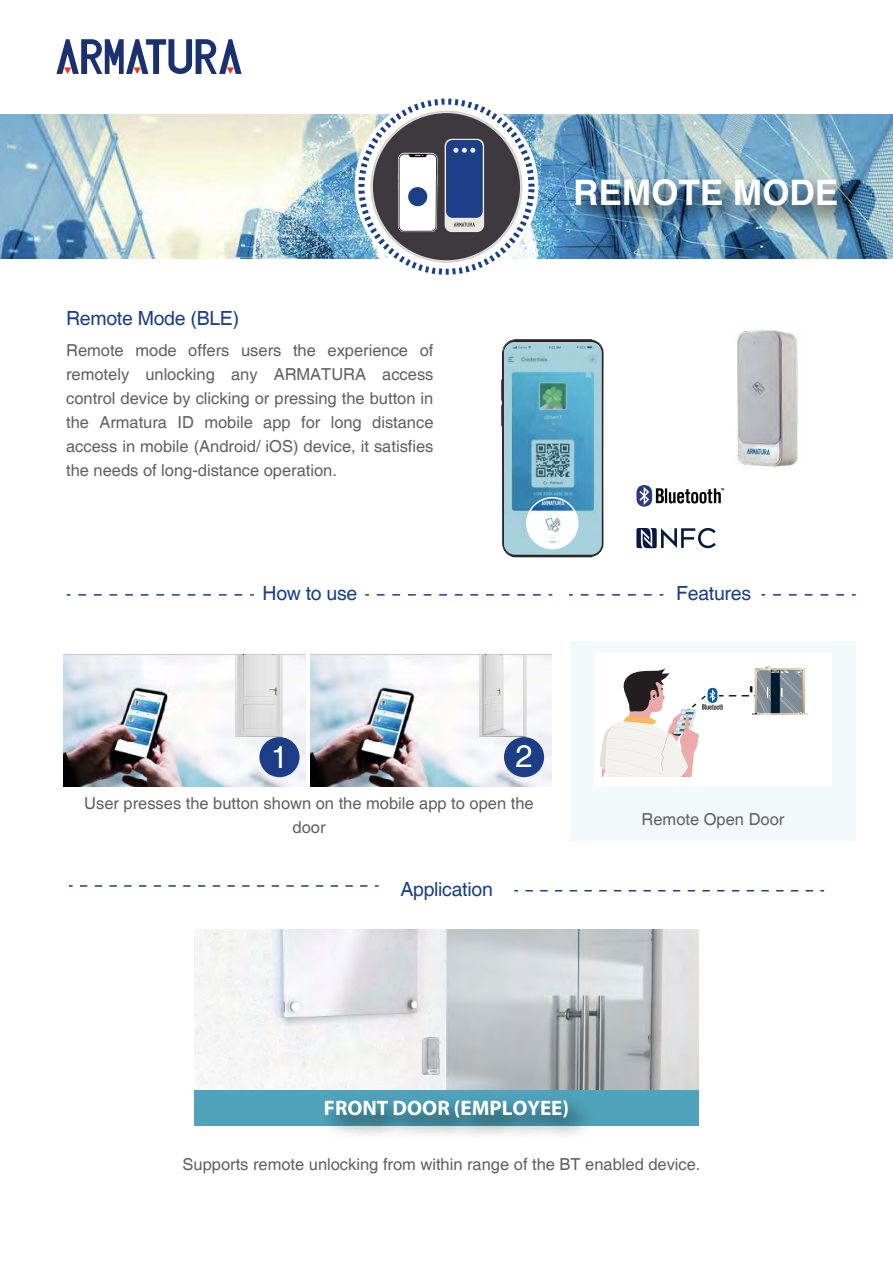
<style>
.page{position:relative;width:893px;height:1263px;background:#fff}
.page>*{position:absolute;margin:0;border:0;box-sizing:border-box;transform-origin:0 0}
.t1{font:700 35.1px "Helvetica";color:#fff}
.t2{font:31.2px "Helvetica";color:#fff}
.t3{font:700 21px "Myriad Pro";color:#fff}
.t4{font:19.5px "Helvetica";letter-spacing:-.015em;color:#1b3e87}
.t5{font:16.5px/24px "Helvetica";color:#606060;text-align:justify}
</style>
<div class="page">
<div style="left:570px;top:641px;width:286px;height:201px;background:#f3f8fb"></div>
<div style="left:594px;top:654px;width:238px;height:132px;background:#fff"></div>
<svg style="left:636px;top:485px;width:88px;height:22px"></svg>
<svg style="left:636px;top:528px;width:80px;height:20px"></svg>
<img style="left:64px;top:654px;width:242px;height:132px">
<img style="left:310px;top:654px;width:242px;height:132px">
<img style="left:737px;top:329px;width:61px;height:138px">
<svg style="left:501px;top:339px;width:103px;height:218px;background:#7db1c4"></svg>
<div style="left:526px;top:497px;width:52px;height:52px;border:2px solid #fff;border-radius:50%"></div>
<svg style="left:599px;top:668px;width:124px;height:109px"></svg>
<img style="left:702px;top:705px;width:21px;height:5px">
<hr style="left:752px;top:714px;width:55px;height:1px;background:#efddb4">
<svg style="left:729px;top:665px;width:76px;height:50px"></svg>
<svg style="left:773px;top:594px;width:83px;height:2px"></svg>
<svg style="left:581px;top:594px;width:82px;height:2px"></svg>
<svg style="left:377px;top:594px;width:175px;height:2px"></svg>
<svg style="left:78px;top:594px;width:176px;height:2px"></svg>
<svg style="left:80px;top:885px;width:299px;height:2px"></svg>
<svg style="left:525px;top:890px;width:299px;height:1px"></svg>
<svg style="left:235px;top:655px;width:48px;height:82px;background:#dbdbdb"></svg>
<svg style="left:479px;top:655px;width:47px;height:82px"></svg>
<div style="left:259px;top:737px;width:41px;height:40px;background:#1b3e87;border-radius:50%"></div>
<div style="left:504px;top:737px;width:40px;height:40px;background:#1b3e87;border-radius:50%"></div>
<img style="left:195px;top:930px;width:503px;height:161px">
<div style="left:194px;top:1091px;width:505px;height:35px;background:#4fa3bb"></div>
<img style="left:312px;top:1085px;width:290px;height:50px">
<img style="left:422px;top:1036px;width:18px;height:38px">
<svg style="left:56px;top:39px;width:186px;height:35px"></svg>
<img style="left:0;top:115px;width:893px;height:143px">
<img style="left:561px;top:162px;width:310px;height:93px">
<svg style="left:355px;top:95px;width:183px;height:184px"></svg>
<div style="left:373px;top:113px;width:147px;height:147px;background:#3e383f;border-radius:74px"></div>
<div style="left:445px;top:139px;width:39px;height:93px;background:#e8e7e0;border-radius:7px"></div>
<div style="left:446px;top:140px;width:37px;height:78px;background:#1b3e87;border-radius:7px"></div>
<svg style="left:453px;top:148px;width:22px;height:5px"></svg>
<svg style="left:454px;top:223px;width:21px;height:4px"></svg>
<svg style="left:398px;top:154px;width:40px;height:78px;background:#e7e6e6"></svg>
<div style="left:408px;top:187px;width:19px;height:19px;background:#1b3e87;border-radius:50%"></div>
<div style="left:358px;top:99px;width:176px;height:176px;border:6px dashed #1b3e87;border-radius:50%"></div>
<p class="t4" style="left:66px;top:307px;width:175px">Remote Mode (BLE)</p>
<p class="t5" style="left:66px;top:338px;width:369px">Remote mode offers users the experience of remotely unlocking any ARMATURA access control device by clicking or pressing the button in the Armatura ID mobile app for long distance access in mobile (Android/ iOS) device, it satisfies the needs of long-distance operation.</p>
<h1 class="t1" style="left:573px;top:171px;width:267px">REMOTE MODE</h1>
<p class="t4" style="left:263px;top:582px;width:96px">How to use</p>
<p class="t4" style="left:676px;top:582px;width:76px">Features</p>
<h2 class="t2" style="left:271px;top:739px;width:19px">1</h2>
<h2 class="t2" style="left:515px;top:738px;width:19px">2</h2>
<p class="t5" style="left:84px;top:792px;width:451px;text-align:center">User presses the button shown on the mobile app to open the door</p>
<p class="t4" style="left:400px;top:878px;width:94px">Application</p>
<p class="t5" style="left:642px;top:808px;width:144px">Remote Open Door</p>
<p class="t3" style="left:324px;top:1094px;width:247px">FRONT DOOR (EMPLOYEE)</p>
<p class="t5" style="left:183px;top:1152px;width:519px">Supports remote unlocking from within range of the BT enabled device.</p>
</div>
